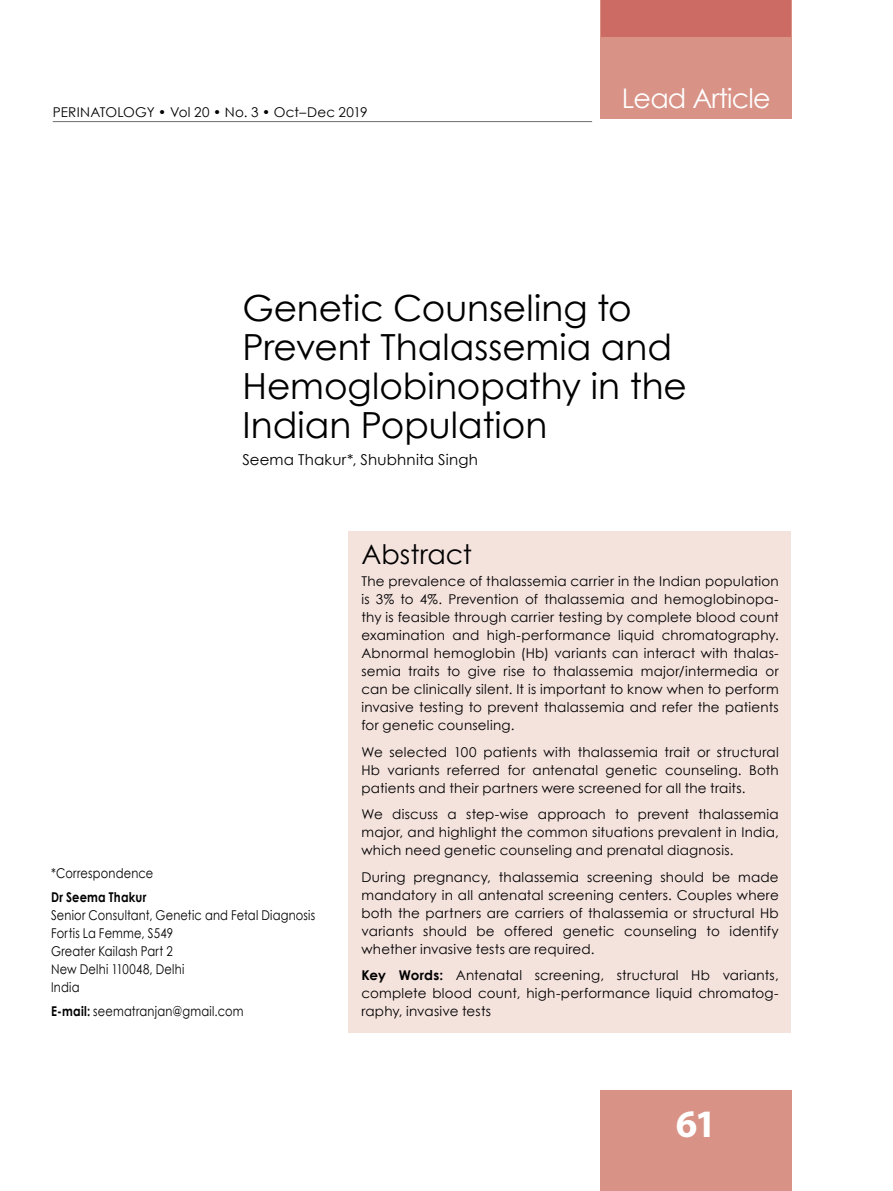
<style>
.page{position:relative;width:893px;height:1191px;background:#fff}
.page>*{position:absolute;margin:0;border:0;box-sizing:border-box;transform-origin:0 0}
.t1{font:700 39px "Myriad Pro";color:#fff}
.t2{font:36px/39px "Century Gothic";color:#000}
.t3{font:27px "Century Gothic";letter-spacing:-.03em;color:#fff}
.t4{font:27px "Century Gothic";color:#000}
.t5{font:15px "Century Gothic";letter-spacing:.015em;color:#000}
.t6{font:13.5px/18px "Century Gothic";letter-spacing:.015em;color:#000;text-align:justify}
.t7{font:13.5px/18px "Century Gothic";letter-spacing:.015em;color:#000;scale:.85 1}
.t8{font:700 13.5px "Century Gothic";letter-spacing:.015em;color:#000;scale:.85 1}
.s1{font-weight:700}
</style>
<div class="page">
<hr style="left:53px;top:121px;width:539px;height:1px;background:#6d6e71">
<div style="left:600px;top:0;width:192px;height:119px;background:#d89286"></div>
<div style="left:600px;top:1090px;width:192px;height:101px;background:#d89286"></div>
<div style="left:601px;top:0;width:190px;height:37px;background:#cb6b63"></div>
<div style="left:349px;top:531px;width:442px;height:502px;background:#f4e2dd"></div>
<p class="t6" style="left:53px;top:103px;width:316px">PERINATOLOGY • Vol 20 • No. 3 • Oct–Dec 2019</p>
<h3 class="t3" style="left:622px;top:82px;width:150px">Lead Article</h3>
<h2 class="t2" style="left:242px;top:287px;width:446px">Genetic Counseling to<br>Prevent Thalassemia and<br>Hemoglobinopathy in the<br>Indian Population</h2>
<p class="t5" style="left:242px;top:450px;width:237px">Seema Thakur*, Shubhnita Singh</p>
<p class="t7" style="left:51px;top:863px;width:122px">*Correspondence</p>
<p class="t8" style="left:51px;top:888px;width:114px">Dr Seema Thakur</p>
<p class="t7" style="left:51px;top:906px;width:312px">Senior Consultant, Genetic and Fetal Diagnosis<br>Fortis La Femme, S549<br>Greater Kailash Part 2<br>New Delhi 110048, Delhi<br>India</p>
<p class="t7" style="left:51px;top:1002px;width:228px"><span class="s1">E-mail:</span> seematranjan@gmail.com</p>
<h3 class="t4" style="left:361px;top:537px;width:112px">Abstract</h3>
<p class="t6" style="left:361px;top:572px;width:419px">The prevalence of thalassemia carrier in the Indian population is 3% to 4%. Prevention of thalassemia and hemoglobinopa&shy;thy is feasible through carrier testing by complete blood count examination and high-performance liquid chromatography.<br>Abnormal hemoglobin (Hb) variants can interact with thalas&shy;semia traits to give rise to thalassemia major/intermedia or can be clinically silent. It is important to know when to perform invasive testing to prevent thalassemia and refer the patients for genetic counseling.</p>
<p class="t6" style="left:361px;top:742px;width:419px">We selected 100 patients with thalassemia trait or structural Hb variants referred for antenatal genetic counseling. Both patients and their partners were screened for all the traits.</p>
<p class="t6" style="left:361px;top:805px;width:419px">We discuss a step-wise approach to prevent thalassemia major, and highlight the common situations prevalent in India, which need genetic counseling and prenatal diagnosis.</p>
<p class="t6" style="left:361px;top:867px;width:419px">During pregnancy, thalassemia screening should be made mandatory in all antenatal screening centers. Couples where both the partners are carriers of thalassemia or structural Hb variants should be offered genetic counseling to identify whether invasive tests are required.</p>
<p class="t6" style="left:361px;top:966px;width:419px"><span class="s1">Key Words:</span> Antenatal screening, structural Hb variants, complete blood count, high-performance liquid chromatog&shy;raphy, invasive tests</p>
<h1 class="t1" style="left:676px;top:1098px;width:42px">61</h1>
</div>
